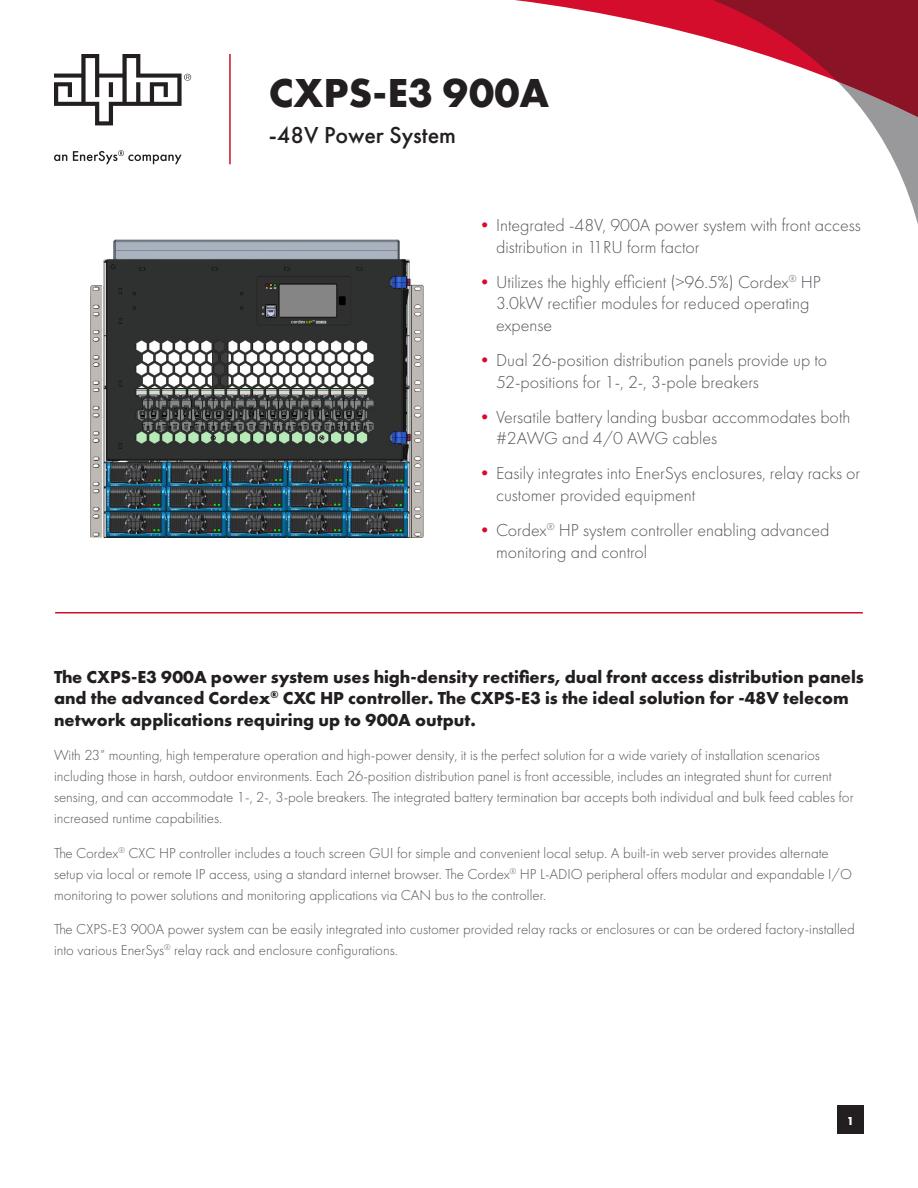
<style>
.page{position:relative;width:918px;height:1188px;background:#fff}
.page>*{position:absolute;margin:0;border:0;box-sizing:border-box;transform-origin:0 0}
.product_name{font:700 42px "Futura PT";color:#231f20}
.product_subline{font:500 24px "Futura PT";color:#231f20}
.t1{font:300 18px/21.6px "Futura PT";color:#54555a}
.product_description{font:700 18px/21.6px "Futura PT";color:#231f20}
.product_description-2{font:300 15px/21px "Futura PT";color:#54555a}
.t2{font:700 12px "Futura PT";color:#fff}
.s1{color:#d30d2b}
</style>
<div class="page">
<hr style="left:229px;top:54px;width:2px;height:110px;background:#d30d2b">
<svg style="left:54px;top:150px;width:128px;height:14px"></svg>
<svg style="left:54px;top:54px;width:137px;height:71px"></svg>
<div style="left:837px;top:1106px;width:27px;height:28px;background:#231f20"></div>
<svg style="left:515px;top:0;width:403px;height:215px"></svg>
<svg style="left:676px;top:0;width:242px;height:124px"></svg>
<hr style="left:55px;top:612px;width:808px;height:2px;background:#d30d2b">
<img style="left:90px;top:239px;width:334px;height:299px">
<p class="product_name" style="left:269px;top:66px;width:282px">CXPS-E3 900A</p>
<p class="product_subline" style="left:269px;top:120px;width:189px">-48V Power System</p>
<p class="t1" style="left:496px;top:214px;width:366px;text-indent:-20px"><span class="s1">•</span>Integrated -48V, 900A power system with front access distribution in 11RU form factor</p>
<p class="t1" style="left:496px;top:271px;width:326px;text-indent:-20px"><span class="s1">•</span>Utilizes the highly efficient (&gt;96.5%) Cordex<sup>®</sup> HP<br>3.0kW rectifier modules for reduced operating expense</p>
<p class="t1" style="left:496px;top:349px;width:333px;text-indent:-20px"><span class="s1">•</span>Dual 26-position distribution panels provide up to<br>52-positions for 1-, 2-, 3-pole breakers</p>
<p class="t1" style="left:496px;top:406px;width:356px;text-indent:-20px"><span class="s1">•</span>Versatile battery landing busbar accommodates both #2AWG and 4/0 AWG cables</p>
<p class="t1" style="left:496px;top:463px;width:366px;text-indent:-20px"><span class="s1">•</span>Easily integrates into EnerSys enclosures, relay racks or customer provided equipment</p>
<p class="t1" style="left:496px;top:519px;width:335px;text-indent:-20px"><span class="s1">•</span>Cordex<sup>®</sup> HP system controller enabling advanced monitoring and control</p>
<p class="product_description" style="left:54px;top:665px;width:811px">The CXPS-E3 900A power system uses high-density rectifiers, dual front access distribution panels and the advanced Cordex<sup>®</sup> CXC HP controller. The CXPS-E3 is the ideal solution for -48V telecom network applications requiring up to 900A output.</p>
<p class="product_description-2" style="left:54px;top:745px;width:801px">With 23” mounting, high temperature operation and high-power density, it is the perfect solution for a wide variety of installation scenarios including those in harsh, outdoor environments. Each 26-position distribution panel is front accessible, includes an integrated shunt for current sensing, and can accommodate 1-, 2-, 3-pole breakers. The integrated battery termination bar accepts both individual and bulk feed cables for increased runtime capabilities.</p>
<p class="product_description-2" style="left:54px;top:843px;width:800px">The Cordex<sup>®</sup> CXC HP controller includes a touch screen GUI for simple and convenient local setup. A built-in web server provides alternate setup via local or remote IP access, using a standard internet browser. The Cordex<sup>®</sup> HP L-ADIO peripheral offers modular and expandable I/O monitoring to power solutions and monitoring applications via CAN bus to the controller.</p>
<p class="product_description-2" style="left:54px;top:919px;width:802px">The CXPS-E3 900A power system can be easily integrated into customer provided relay racks or enclosures or can be ordered factory-installed into various EnerSys<sup>®</sup> relay rack and enclosure configurations.</p>
<p class="t2" style="left:847px;top:1113px;width:9px">1</p>
</div>
